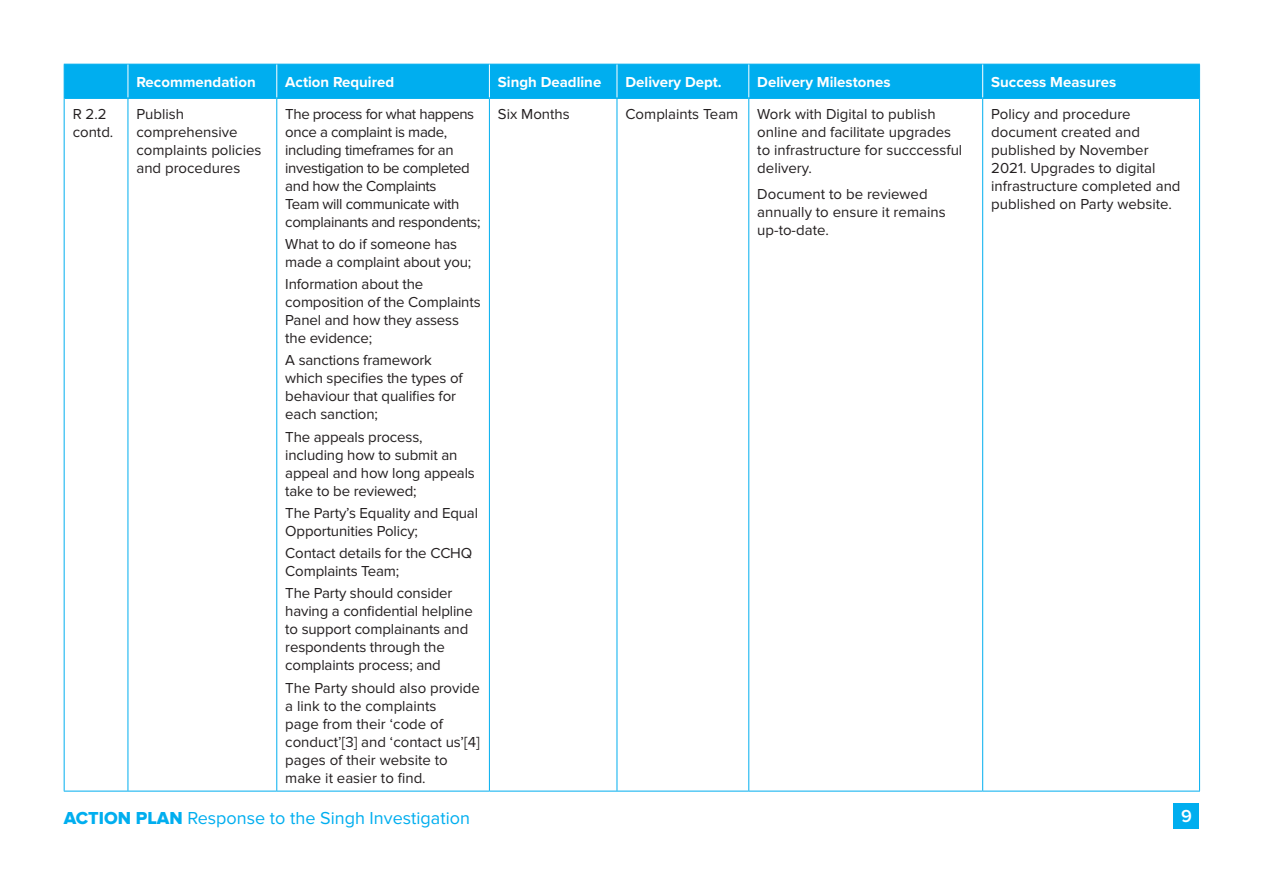
<style>
.page{position:relative;width:1263px;height:893px;background:#fff}
.page>*{position:absolute;margin:0;border:0;box-sizing:border-box;transform-origin:0 0}
.t1{font:18px "Proxima Nova";color:#00aeef}
.t2{font:600 18px "Proxima Nova";color:#fff}
.t3{font:15px/18px "Proxima Nova";letter-spacing:-.01em;color:#231f20}
.t4{font:700 15px "Proxima Nova";color:#fff}
.s1{font-family:"Proxima Nova Extrabld"}
</style>
<div class="page">
<div style="left:65px;top:65px;width:1134px;height:32px;background:#00aeef"></div>
<hr style="left:65px;top:97px;width:63px;height:2px;background:#00aeef">
<hr style="left:128px;top:97px;width:149px;height:2px;background:#00aeef">
<hr style="left:277px;top:97px;width:212px;height:2px;background:#00aeef">
<hr style="left:489px;top:97px;width:128px;height:2px;background:#00aeef">
<hr style="left:617px;top:97px;width:132px;height:2px;background:#00aeef">
<hr style="left:749px;top:97px;width:234px;height:2px;background:#00aeef">
<hr style="left:983px;top:97px;width:216px;height:2px;background:#00aeef">
<hr style="left:64px;top:64px;width:64px;height:1px;background:#00aeef">
<hr style="left:64px;top:65px;width:1px;height:33px;background:#00aeef">
<hr style="left:128px;top:64px;width:149px;height:1px;background:#00aeef">
<hr style="left:277px;top:64px;width:212px;height:1px;background:#00aeef">
<hr style="left:489px;top:64px;width:128px;height:1px;background:#00aeef">
<hr style="left:617px;top:64px;width:132px;height:1px;background:#00aeef">
<hr style="left:749px;top:64px;width:234px;height:1px;background:#00aeef">
<hr style="left:983px;top:64px;width:217px;height:1px;background:#00aeef">
<hr style="left:1199px;top:65px;width:1px;height:33px;background:#00aeef">
<hr style="left:64px;top:98px;width:1px;height:693px;background:#00aeef">
<hr style="left:128px;top:99px;width:1px;height:692px;background:#00aeef">
<hr style="left:276px;top:99px;width:1px;height:692px;background:#00aeef">
<hr style="left:489px;top:99px;width:1px;height:692px;background:#00aeef">
<hr style="left:617px;top:99px;width:1px;height:692px;background:#00aeef">
<hr style="left:748px;top:99px;width:1px;height:692px;background:#00aeef">
<hr style="left:982px;top:99px;width:1px;height:692px;background:#00aeef">
<hr style="left:1199px;top:98px;width:1px;height:693px;background:#00aeef">
<hr style="left:128px;top:65px;width:1px;height:32px;background:#fff">
<hr style="left:276px;top:65px;width:1px;height:32px;background:#fff">
<hr style="left:489px;top:65px;width:1px;height:32px;background:#fff">
<hr style="left:617px;top:65px;width:1px;height:32px;background:#fff">
<hr style="left:748px;top:65px;width:1px;height:32px;background:#fff">
<hr style="left:982px;top:65px;width:1px;height:32px;background:#fff">
<hr style="left:64px;top:791px;width:64px;height:1px;background:#00aeef">
<hr style="left:128px;top:791px;width:149px;height:1px;background:#00aeef">
<hr style="left:277px;top:791px;width:212px;height:1px;background:#00aeef">
<hr style="left:489px;top:791px;width:128px;height:1px;background:#00aeef">
<hr style="left:617px;top:791px;width:132px;height:1px;background:#00aeef">
<hr style="left:749px;top:791px;width:234px;height:1px;background:#00aeef">
<hr style="left:983px;top:791px;width:217px;height:1px;background:#00aeef">
<div style="left:1174px;top:804px;width:25px;height:25px;background:#00aeef"></div>
<p class="t4" style="left:136px;top:71px;width:121px">Recommendation</p>
<p class="t4" style="left:285px;top:71px;width:110px">Action Required</p>
<p class="t4" style="left:498px;top:71px;width:105px">Singh Deadline</p>
<p class="t4" style="left:625px;top:71px;width:98px">Delivery Dept.</p>
<p class="t4" style="left:757px;top:71px;width:135px">Delivery Milestones</p>
<p class="t4" style="left:991px;top:71px;width:127px">Success Measures</p>
<p class="t3" style="left:73px;top:105px;width:42px">R 2.2 contd.</p>
<p class="t3" style="left:136px;top:105px;width:127px">Publish comprehensive complaints policies and procedures</p>
<p class="t3" style="left:285px;top:105px;width:197px">The process for what happens once a complaint is made, including timeframes for an investigation to be completed and how the Complaints<br>Team will communicate with complainants and respondents;</p>
<p class="t3" style="left:285px;top:235px;width:188px">What to do if someone has made a complaint about you;</p>
<p class="t3" style="left:285px;top:275px;width:197px">Information about the composition of the Complaints<br>Panel and how they assess the evidence;</p>
<p class="t3" style="left:285px;top:352px;width:179px">A sanctions framework which specifies the types of behaviour that qualifies for each sanction;</p>
<p class="t3" style="left:285px;top:428px;width:191px">The appeals process, including how to submit an appeal and how long appeals take to be reviewed;</p>
<p class="t3" style="left:285px;top:504px;width:194px">The Party’s Equality and Equal<br>Opportunities Policy;</p>
<p class="t3" style="left:285px;top:544px;width:189px">Contact details for the CCHQ<br>Complaints Team;</p>
<p class="t3" style="left:285px;top:585px;width:189px">The Party should consider having a confidential helpline to support complainants and respondents through the complaints process; and</p>
<p class="t3" style="left:285px;top:679px;width:196px">The Party should also provide a link to the complaints<br>page from their ‘code of conduct’[3] and ‘contact us’[4] pages of their website to make it easier to find.</p>
<p class="t3" style="left:498px;top:105px;width:73px">Six Months</p>
<p class="t3" style="left:625px;top:105px;width:114px">Complaints Team</p>
<p class="t3" style="left:757px;top:105px;width:207px">Work with Digital to publish online and facilitate upgrades to infrastructure for succcessful delivery.</p>
<p class="t3" style="left:757px;top:185px;width:190px">Document to be reviewed annually to ensure it remains up-to-date.</p>
<p class="t3" style="left:991px;top:105px;width:191px">Policy and procedure document created and published by November<br>2021. Upgrades to digital infrastructure completed and published on Party website.</p>
<p class="t1" style="left:64px;top:807px;width:408px"><span class="s1">ACTION PLAN</span> Response to the Singh Investigation</p>
<p class="t2" style="left:1181px;top:806px;width:12px">9</p>
</div>
